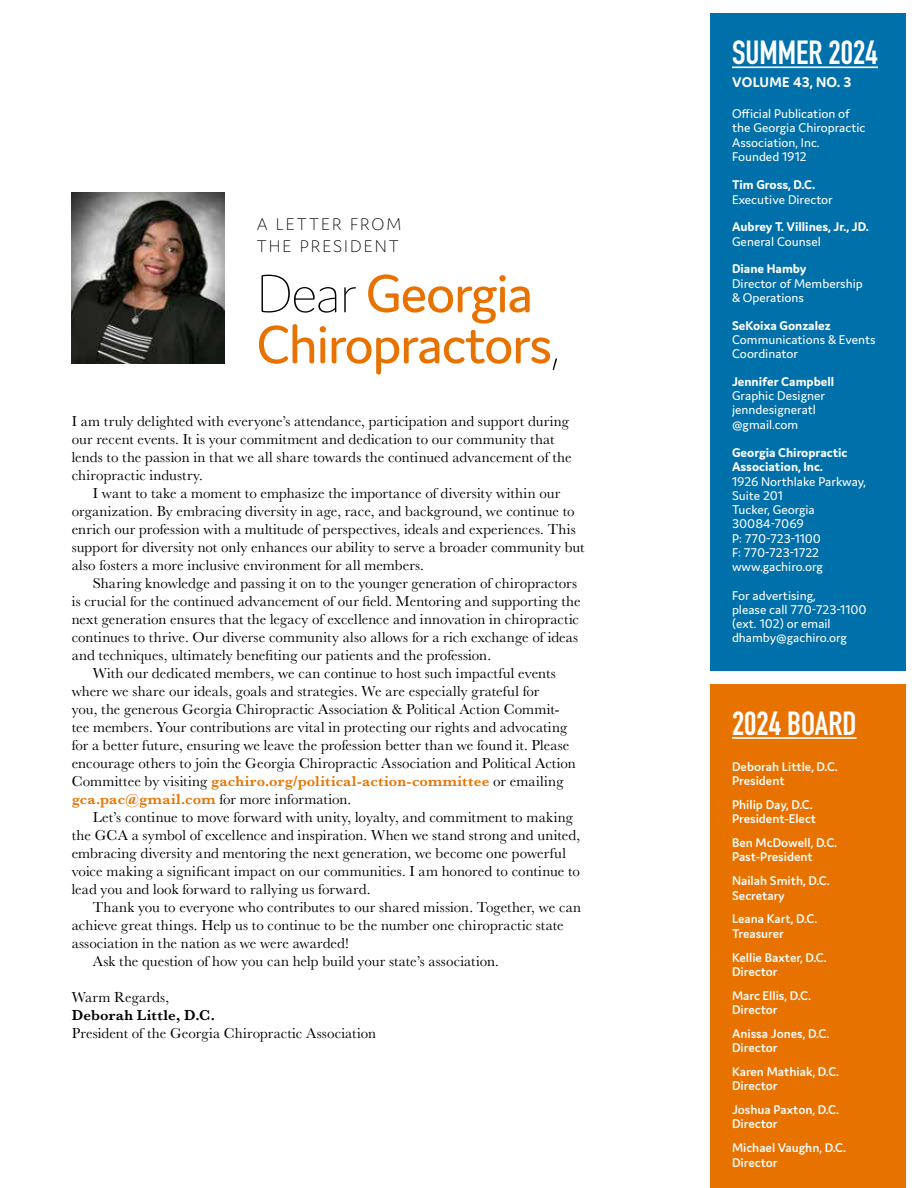
<style>
.page{position:relative;width:918px;height:1188px;background:#fff}
.page>*{position:absolute;margin:0;border:0;box-sizing:border-box;transform-origin:0 0}
.t1{font:57px/51px "Domus";letter-spacing:-.03em;color:#e87200}
.t2{font:700 33px "DIN Condensed";color:#fff}
.t3{font:200 18px/21.6px "Domus";letter-spacing:.115em;color:#000}
.t4{font:15px/18px "Baskerville";letter-spacing:.005em;color:#000}
.t5{font:600 15px "Baskerville";letter-spacing:.015em;color:#e87200}
.t6{font:600 15px "Baskerville";letter-spacing:.01em;color:#000}
.t7{font:700 15px "Domus";letter-spacing:.02em;color:#fff}
.t8{font:13.5px/14.2px "Domus";color:#fff}
.t9{font:600 13.5px/14.2px "Domus";color:#fff}
.t10{font:700 13.5px/14.2px "Domus";color:#fff}
.s1{font-weight:200;color:#000}
.s2{font-weight:400;color:#000}
.s3{font-weight:600;color:#e87200}
</style>
<div class="page">
<div style="left:710px;top:684px;width:195px;height:504px;background:#e87200"></div>
<img style="left:72px;top:192px;width:152px;height:172px">
<div style="left:710px;top:14px;width:195px;height:657px;background:#0070ab"></div>
<hr style="left:732px;top:66px;width:146px;height:2px;background:#fff">
<hr style="left:732px;top:737px;width:125px;height:2px;background:#fff">
<p class="t3" style="left:257px;top:213px;width:146px">A LETTER FROM<br>THE PRESIDENT</p>
<h1 class="t1" style="left:256px;top:268px;width:305px"><span class="s1">Dear</span> Georgia<br>Chiropractors<span class="s1">,</span></h1>
<p class="t4" style="left:72px;top:412px;width:501px">I am truly delighted with everyone’s attendance, participation and support during our recent events. It is your commitment and dedication to our community that lends to the passion in that we all share towards the continued advancement of the chiropractic industry.</p>
<p class="t4" style="left:72px;top:484px;width:514px;text-indent:21px">I want to take a moment to emphasize the importance of diversity within our organization. By embracing diversity in age, race, and background, we continue to enrich our profession with a multitude of perspectives, ideals and experiences. This support for diversity not only enhances our ability to serve a broader community but also fosters a more inclusive environment for all members.</p>
<p class="t4" style="left:93px;top:574px;width:486px">Sharing knowledge and passing it on to the younger generation of chiropractors</p>
<p class="t4" style="left:72px;top:592px;width:510px">is crucial for the continued advancement of our field. Mentoring and supporting the</p>
<p class="t4" style="left:72px;top:610px;width:509px">next generation ensures that the legacy of excellence and innovation in chiropractic</p>
<p class="t4" style="left:72px;top:628px;width:508px">continues to thrive. Our diverse community also allows for a rich exchange of ideas</p>
<p class="t4" style="left:72px;top:646px;width:421px">and techniques, ultimately benefiting our patients and the profession.</p>
<p class="t4" style="left:93px;top:664px;width:465px">With our dedicated members, we can continue to host such impactful events</p>
<p class="t4" style="left:72px;top:682px;width:469px">where we share our ideals, goals and strategies. We are especially grateful for</p>
<p class="t4" style="left:72px;top:700px;width:489px">you, the generous Georgia Chiropractic Association &amp; Political Action Commit-</p>
<p class="t4" style="left:72px;top:718px;width:497px">tee members. Your contributions are vital in protecting our rights and advocating</p>
<p class="t4" style="left:72px;top:736px;width:499px">for a better future, ensuring we leave the profession better than we found it. Please</p>
<p class="t4" style="left:72px;top:754px;width:506px">encourage others to join the Georgia Chiropractic Association and Political Action</p>
<p class="t5" style="left:72px;top:771px;width:493px"><span class="s2">Committee by visiting</span> gachiro.org/political-action-committee <span class="s2">or emailing</span></p>
<p class="t4" style="left:72px;top:790px;width:281px"><span class="s3">gca.pac@gmail.com</span> for more information.</p>
<p class="t4" style="left:93px;top:808px;width:482px">Let’s continue to move forward with unity, loyalty, and commitment to making</p>
<p class="t4" style="left:72px;top:826px;width:510px">the GCA a symbol of excellence and inspiration. When we stand strong and united,</p>
<p class="t4" style="left:72px;top:844px;width:496px">embracing diversity and mentoring the next generation, we become one powerful</p>
<p class="t4" style="left:72px;top:862px;width:510px">voice making a significant impact on our communities. I am honored to continue to</p>
<p class="t4" style="left:72px;top:880px;width:300px">lead you and look forward to rallying us forward.</p>
<p class="t4" style="left:93px;top:898px;width:490px">Thank you to everyone who contributes to our shared mission. Together, we can</p>
<p class="t4" style="left:72px;top:916px;width:493px">achieve great things. Help us to continue to be the number one chiropractic state</p>
<p class="t4" style="left:72px;top:934px;width:279px">association in the nation as we were awarded!</p>
<p class="t4" style="left:93px;top:952px;width:408px">Ask the question of how you can help build your state’s association.</p>
<p class="t4" style="left:72px;top:988px;width:99px">Warm Regards,</p>
<p class="t6" style="left:72px;top:1005px;width:145px">Deborah Little, D.C.</p>
<p class="t4" style="left:72px;top:1024px;width:306px">President of the Georgia Chiropractic Association</p>
<h2 class="t2" style="left:732px;top:30px;width:147px">SUMMER 2024</h2>
<p class="t7" style="left:732px;top:73px;width:121px">VOLUME 43, NO. 3</p>
<p class="t8" style="left:732px;top:106px;width:135px">Official Publication of the Georgia Chiropractic<br>Association, Inc.<br>Founded 1912</p>
<p class="t10" style="left:732px;top:178px;width:85px">Tim Gross, D.C.</p>
<p class="t8" style="left:732px;top:192px;width:102px">Executive Director</p>
<p class="t10" style="left:732px;top:220px;width:138px">Aubrey T. Villines, Jr., JD.</p>
<p class="t8" style="left:732px;top:234px;width:90px">General Counsel</p>
<p class="t10" style="left:732px;top:262px;width:76px">Diane Hamby</p>
<p class="t8" style="left:732px;top:276px;width:132px">Director of Membership &amp; Operations</p>
<p class="t10" style="left:732px;top:318px;width:100px">SeKoixa Gonzalez</p>
<p class="t8" style="left:732px;top:332px;width:145px">Communications &amp; Events<br>Coordinator</p>
<p class="t10" style="left:732px;top:374px;width:104px">Jennifer Campbell</p>
<p class="t8" style="left:732px;top:388px;width:95px">Graphic Designer jenndesigneratl @gmail.com</p>
<p class="t10" style="left:732px;top:445px;width:117px">Georgia Chiropractic<br>Association, Inc.</p>
<p class="t8" style="left:732px;top:474px;width:135px">1926 Northlake Parkway,<br>Suite 201<br>Tucker, Georgia<br>30084-7069<br>P: 770-723-1100<br>F: 770-723-1722 www.gachiro.org</p>
<p class="t8" style="left:732px;top:588px;width:136px">For advertising,<br>please call 770-723-1100 (ext. 102) or email dhamby@gachiro.org</p>
<h2 class="t2" style="left:732px;top:701px;width:126px">2024 BOARD</h2>
<p class="t9" style="left:732px;top:759px;width:107px">Deborah Little, D.C.<br>President</p>
<p class="t9" style="left:732px;top:797px;width:86px">Philip Day, D.C.<br>President-Elect</p>
<p class="t9" style="left:732px;top:835px;width:107px">Ben McDowell, D.C.<br>Past-President</p>
<p class="t9" style="left:732px;top:874px;width:99px">Nailah Smith, D.C.<br>Secretary</p>
<p class="t9" style="left:732px;top:912px;width:87px">Leana Kart, D.C.<br>Treasurer</p>
<p class="t9" style="left:732px;top:950px;width:96px">Kellie Baxter, D.C.<br>Director</p>
<p class="t9" style="left:732px;top:988px;width:81px">Marc Ellis, D.C.<br>Director</p>
<p class="t9" style="left:732px;top:1026px;width:99px">Anissa Jones, D.C.<br>Director</p>
<p class="t9" style="left:732px;top:1064px;width:109px">Karen Mathiak, D.C.<br>Director</p>
<p class="t9" style="left:732px;top:1102px;width:109px">Joshua Paxton, D.C.<br>Director</p>
<p class="t9" style="left:732px;top:1141px;width:116px">Michael Vaughn, D.C.<br>Director</p>
</div>
